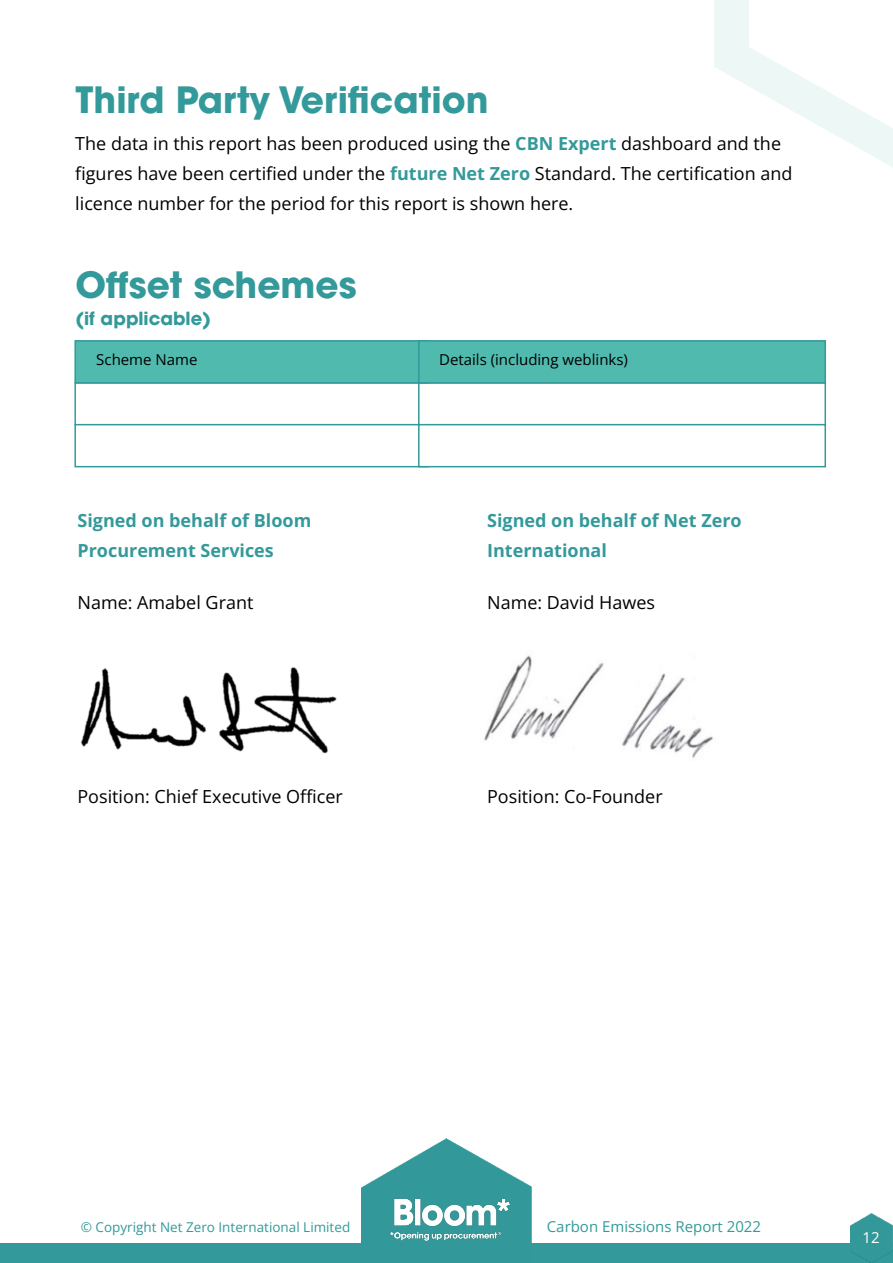
<style>
.page{position:relative;width:893px;height:1263px;background:#fff}
.page>*{position:absolute;margin:0;border:0;box-sizing:border-box;transform-origin:0 0}
.t1{font:700 36px "ITC Avant Garde Pro";color:#34999a}
.t2{font:18px/30px "Open Sans";color:#000}
.t3{font:700 18px/30px "Open Sans";color:#34999a}
.t4{font:700 18px "ITC Avant Garde Pro";color:#34999a}
.t5{font:15px "Open Sans";color:#000}
.t6{font:15px "Open Sans";color:#34999a}
.t7{font:15px "Open Sans";color:#fff}
.t8{font:13.5px "Open Sans";color:#34999a}
.s1{font-weight:700;color:#34999a}
</style>
<div class="page">
<div style="left:0;top:1243px;width:893px;height:20px;background:#34999a"></div>
<img style="left:361px;top:1138px;width:171px;height:105px">
<img style="left:388px;top:1194px;width:126px;height:49px">
<div style="left:74px;top:424px;width:355px;height:43px;background:#fff;border:2px solid #34999a"></div>
<div style="left:418px;top:424px;width:408px;height:43px;background:#fff;border:2px solid #34999a"></div>
<div style="left:74px;top:340px;width:355px;height:44px;background:#4fbaad;border:2px solid #34999a"></div>
<div style="left:418px;top:340px;width:408px;height:44px;background:#4fbaad;border:2px solid #34999a"></div>
<img style="left:484px;top:655px;width:229px;height:103px">
<img style="left:81px;top:667px;width:256px;height:87px">
<img style="left:850px;top:1213px;width:43px;height:50px">
<p class="t1" style="left:76px;top:75px;width:414px">Third Party Verification</p>
<p class="t2" style="left:75px;top:128px;width:719px">The data in this report has been produced using the <span class="s1">CBN Expert</span> dashboard and the figures have been certified under the <span class="s1">future Net Zero</span> Standard. The certification and licence number for the period for this report is shown here.</p>
<p class="t1" style="left:76px;top:260px;width:283px">Offset schemes</p>
<p class="t4" style="left:76px;top:306px;width:137px">(if applicable)</p>
<p class="t5" style="left:96px;top:349px;width:103px">Scheme Name</p>
<p class="t5" style="left:439px;top:349px;width:190px">Details (including weblinks)</p>
<p class="t3" style="left:77px;top:505px;width:235px">Signed on behalf of Bloom<br>Procurement Services</p>
<p class="t2" style="left:77px;top:587px;width:178px">Name: Amabel Grant</p>
<p class="t2" style="left:77px;top:781px;width:267px">Position: Chief Executive Officer</p>
<p class="t3" style="left:487px;top:505px;width:256px">Signed on behalf of Net Zero<br>International</p>
<p class="t2" style="left:487px;top:587px;width:169px">Name: David Hawes</p>
<p class="t2" style="left:487px;top:781px;width:177px">Position: Co-Founder</p>
<p class="t8" style="left:81px;top:1218px;width:271px">© Copyright Net Zero International Limited</p>
<p class="t6" style="left:547px;top:1216px;width:216px">Carbon Emissions Report 2022</p>
<p class="t7" style="left:862px;top:1227px;width:19px">12</p>
</div>
